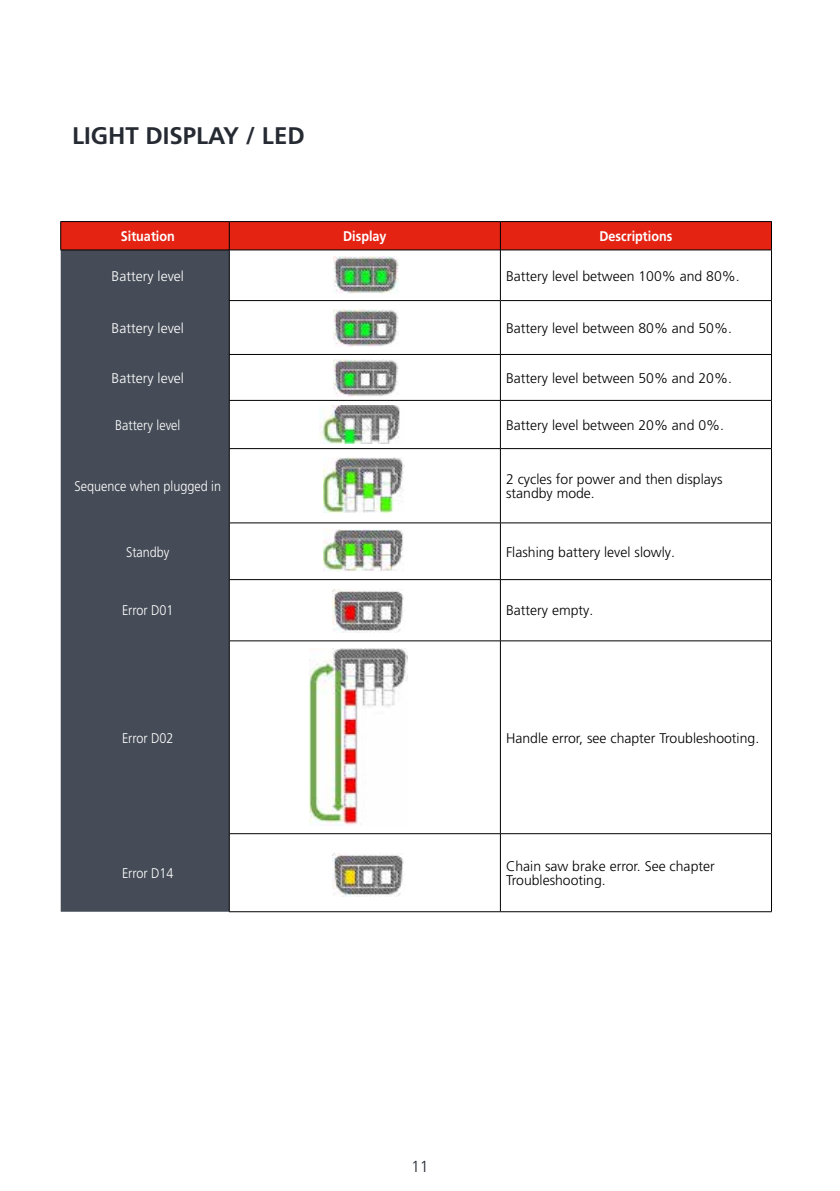
<style>
.page{position:relative;width:840px;height:1191px;background:#fff}
.page>*{position:absolute;margin:0;border:0;box-sizing:border-box;transform-origin:0 0}
.t1{font:700 24px "Frutiger Pro";color:#262b33}
.t2{font:300 16px "Frutiger Pro";color:#262b33}
.t3{font:300 14px/14px "Frutiger Pro";color:#000}
.t4{font:300 14px "Frutiger Pro";color:#fff;scale:.9 1}
.t5{font:300 14px "Frutiger Pro";color:#fff}
.t6{font:700 14px "Frutiger Pro";color:#fff;scale:.9 1}
</style>
<div class="page">
<div style="left:61px;top:250px;width:168px;height:661px;background:#454c57"></div>
<svg style="left:230px;top:401px;width:540px;height:510px"></svg>
<hr style="left:229px;top:300px;width:271px;height:1px;background:#000">
<hr style="left:500px;top:300px;width:271px;height:1px;background:#000">
<hr style="left:229px;top:354px;width:271px;height:1px;background:#000">
<hr style="left:500px;top:354px;width:271px;height:1px;background:#000">
<hr style="left:229px;top:400px;width:271px;height:1px;background:#000">
<hr style="left:500px;top:400px;width:271px;height:1px;background:#000">
<hr style="left:229px;top:448px;width:271px;height:1px;background:#000">
<hr style="left:500px;top:448px;width:271px;height:1px;background:#000">
<hr style="left:229px;top:522px;width:271px;height:1px;background:#000">
<hr style="left:500px;top:522px;width:271px;height:1px;background:#000">
<hr style="left:229px;top:579px;width:271px;height:1px;background:#000">
<hr style="left:500px;top:579px;width:271px;height:1px;background:#000">
<hr style="left:229px;top:640px;width:271px;height:1px;background:#000">
<hr style="left:500px;top:640px;width:271px;height:1px;background:#000">
<hr style="left:229px;top:833px;width:271px;height:1px;background:#000">
<hr style="left:500px;top:833px;width:271px;height:1px;background:#000">
<hr style="left:500px;top:911px;width:271px;height:1px;background:#000">
<hr style="left:60px;top:221px;width:169px;height:1px;background:#000">
<hr style="left:500px;top:221px;width:271px;height:1px;background:#000">
<hr style="left:229px;top:221px;width:271px;height:1px;background:#000">
<svg style="left:60px;top:222px;width:711px;height:28px;background:#dd2212"></svg>
<hr style="left:229px;top:250px;width:271px;height:1px;background:#000">
<hr style="left:229px;top:250px;width:1px;height:50px;background:#000">
<hr style="left:229px;top:355px;width:1px;height:45px;background:#000">
<hr style="left:229px;top:301px;width:1px;height:53px;background:#000">
<hr style="left:229px;top:400px;width:1px;height:48px;background:#000">
<hr style="left:229px;top:449px;width:1px;height:73px;background:#000">
<hr style="left:229px;top:523px;width:1px;height:56px;background:#000">
<hr style="left:229px;top:580px;width:1px;height:60px;background:#000">
<hr style="left:229px;top:641px;width:1px;height:192px;background:#000">
<hr style="left:229px;top:834px;width:1px;height:77px;background:#000">
<hr style="left:229px;top:911px;width:271px;height:1px;background:#000">
<hr style="left:500px;top:250px;width:271px;height:1px;background:#000">
<hr style="left:500px;top:250px;width:1px;height:50px;background:#000">
<hr style="left:770px;top:250px;width:1px;height:50px;background:#000">
<hr style="left:500px;top:355px;width:1px;height:45px;background:#000">
<hr style="left:770px;top:355px;width:1px;height:45px;background:#000">
<hr style="left:499px;top:301px;width:1px;height:53px;background:#000">
<hr style="left:770px;top:301px;width:1px;height:53px;background:#000">
<hr style="left:500px;top:400px;width:1px;height:48px;background:#000">
<hr style="left:770px;top:400px;width:1px;height:48px;background:#000">
<hr style="left:500px;top:449px;width:1px;height:73px;background:#000">
<hr style="left:770px;top:449px;width:1px;height:73px;background:#000">
<hr style="left:500px;top:523px;width:1px;height:56px;background:#000">
<hr style="left:770px;top:523px;width:1px;height:56px;background:#000">
<hr style="left:500px;top:580px;width:1px;height:60px;background:#000">
<hr style="left:770px;top:580px;width:1px;height:60px;background:#000">
<hr style="left:500px;top:641px;width:1px;height:192px;background:#000">
<hr style="left:770px;top:641px;width:1px;height:192px;background:#000">
<hr style="left:500px;top:834px;width:1px;height:77px;background:#000">
<hr style="left:770px;top:834px;width:1px;height:77px;background:#000">
<img style="left:333px;top:256px;width:65px;height:37px">
<img style="left:333px;top:309px;width:65px;height:37px">
<img style="left:333px;top:360px;width:65px;height:37px">
<img style="left:319px;top:405px;width:85px;height:39px">
<img style="left:323px;top:458px;width:81px;height:54px">
<img style="left:323px;top:530px;width:81px;height:41px">
<img style="left:332px;top:589px;width:72px;height:43px">
<img style="left:332px;top:853px;width:72px;height:43px">
<img style="left:310px;top:648px;width:97px;height:177px">
<h1 class="t1" style="left:72px;top:121px;width:234px">LIGHT DISPLAY / LED</h1>
<p class="t6" style="left:121px;top:228px;width:61px">Situation</p>
<p class="t6" style="left:343px;top:228px;width:50px">Display</p>
<p class="t6" style="left:599px;top:228px;width:82px">Descriptions</p>
<p class="t5" style="left:112px;top:267px;width:74px">Battery level</p>
<p class="t3" style="left:506px;top:269px;width:235px">Battery level between 100% and 80%.</p>
<p class="t5" style="left:112px;top:320px;width:74px">Battery level</p>
<p class="t3" style="left:506px;top:321px;width:227px">Battery level between 80% and 50%.</p>
<p class="t5" style="left:112px;top:369px;width:74px">Battery level</p>
<p class="t3" style="left:506px;top:371px;width:227px">Battery level between 50% and 20%.</p>
<p class="t4" style="left:115px;top:417px;width:74px">Battery level</p>
<p class="t3" style="left:506px;top:418px;width:219px">Battery level between 20% and 0%.</p>
<p class="t4" style="left:74px;top:478px;width:164px">Sequence when plugged in</p>
<p class="t3" style="left:506px;top:472px;width:218px">2 cycles for power and then displays standby mode.</p>
<p class="t4" style="left:126px;top:543px;width:50px">Standby</p>
<p class="t3" style="left:506px;top:545px;width:170px">Flashing battery level slowly.</p>
<p class="t4" style="left:122px;top:602px;width:59px">Error D01</p>
<p class="t3" style="left:506px;top:603px;width:89px">Battery empty.</p>
<p class="t4" style="left:122px;top:729px;width:59px">Error D02</p>
<p class="t3" style="left:506px;top:730px;width:254px">Handle error, see chapter Troubleshooting.</p>
<p class="t4" style="left:122px;top:865px;width:59px">Error D14</p>
<p class="t3" style="left:506px;top:859px;width:210px">Chain saw brake error. See chapter<br>Troubleshooting.</p>
<p class="t2" style="left:411px;top:1156px;width:19px">11</p>
</div>
